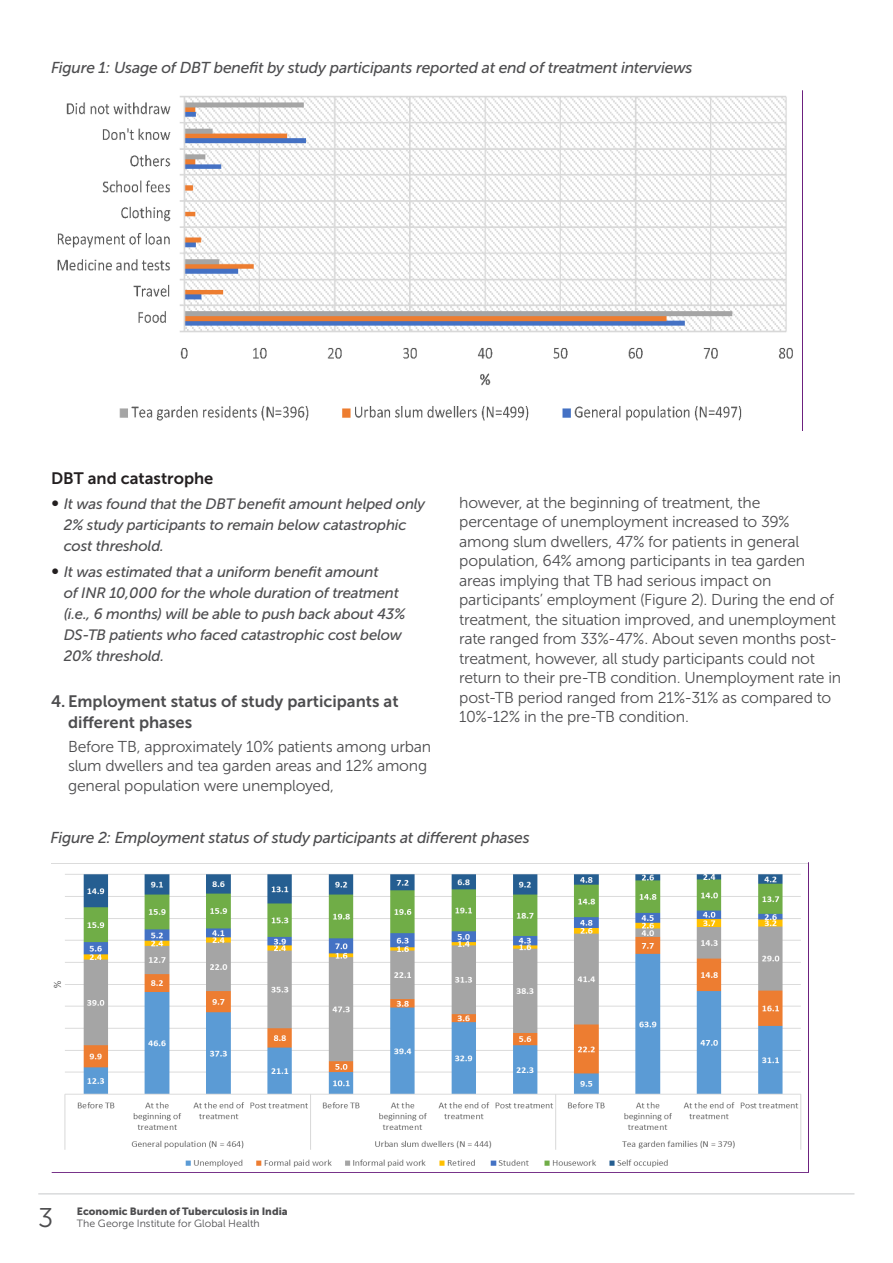
<style>
.page{position:relative;width:893px;height:1263px;background:#fff}
.page>*{position:absolute;margin:0;border:0;box-sizing:border-box;transform-origin:0 0}
.t1{font:27px "Museo Sans 300";color:#4d4d4f}
.t2{font:16.5px/21px "Museo Sans 700";color:#4d4d4f}
.t3{font:16.5px "Museo Sans 700";color:#231f20}
.t4{font:15.75px/19.5px "Museo Sans 300";letter-spacing:-.015em;color:#4d4d4f}
.t5{font:italic 15.75px "Museo Sans 500";letter-spacing:-.015em;color:#4d4d4f}
.t6{font:italic 15px/21px "Museo Sans 500";letter-spacing:-.015em;color:#4d4d4f}
.t7{font:10.5px "Museo Sans 900";color:#4d4d4f}
.t8{font:10.5px "Museo Sans 300";letter-spacing:.005em;color:#4d4d4f}
.s1{font-family:"Museo Sans 300";font-style:normal;font-size:16.5px;color:#231f20}
</style>
<div class="page">
<hr style="left:38px;top:1193px;width:816px;height:1px;background:#c7c8ca">
<img style="left:51px;top:863px;width:757px;height:305px">
<img style="left:57px;top:96px;width:736px;height:325px">
<p class="t5" style="left:51px;top:59px;width:643px">Figure 1: Usage of DBT benefit by study participants reported at end of treatment interviews</p>
<p class="t3" style="left:51px;top:469px;width:164px">DBT and catastrophe</p>
<p class="t6" style="left:64px;top:494px;width:363px;text-indent:-13px"><span class="s1">∞</span> It was found that the DBT benefit amount helped only<br>2% study participants to remain below catastrophic cost threshold.</p>
<p class="t6" style="left:64px;top:561px;width:343px;text-indent:-13px"><span class="s1">∞</span> It was estimated that a uniform benefit amount<br>of INR 10,000 for the whole duration of treatment (i.e., 6 months) will be able to push back about 43% DS-TB patients who faced catastrophic cost below 20% threshold.</p>
<p class="t2" style="left:68px;top:691px;width:332px;text-indent:-17px">4. Employment status of study participants at different phases</p>
<p class="t4" style="left:68px;top:737px;width:365px">Before TB, approximately 10% patients among urban slum dwellers and tea garden areas and 12% among general population were unemployed,</p>
<p class="t4" style="left:459px;top:493px;width:383px">however, at the beginning of treatment, the percentage of unemployment increased to 39% among slum dwellers, 47% for patients in general population, 64% among participants in tea garden areas implying that TB had serious impact on participants’ employment (Figure 2). During the end of treatment, the situation improved, and unemployment rate ranged from 33%-47%. About seven months post&shy;treatment, however, all study participants could not return to their pre-TB condition. Unemployment rate in post-TB period ranged from 21%-31% as compared to 10%-12% in the pre-TB condition.</p>
<p class="t5" style="left:51px;top:829px;width:481px">Figure 2: Employment status of study participants at different phases</p>
<h1 class="t1" style="left:38px;top:1203px;width:17px">3</h1>
<p class="t7" style="left:77px;top:1205px;width:212px">Economic Burden of Tuberculosis in India</p>
<p class="t8" style="left:77px;top:1217px;width:184px">The George Institute for Global Health</p>
</div>
